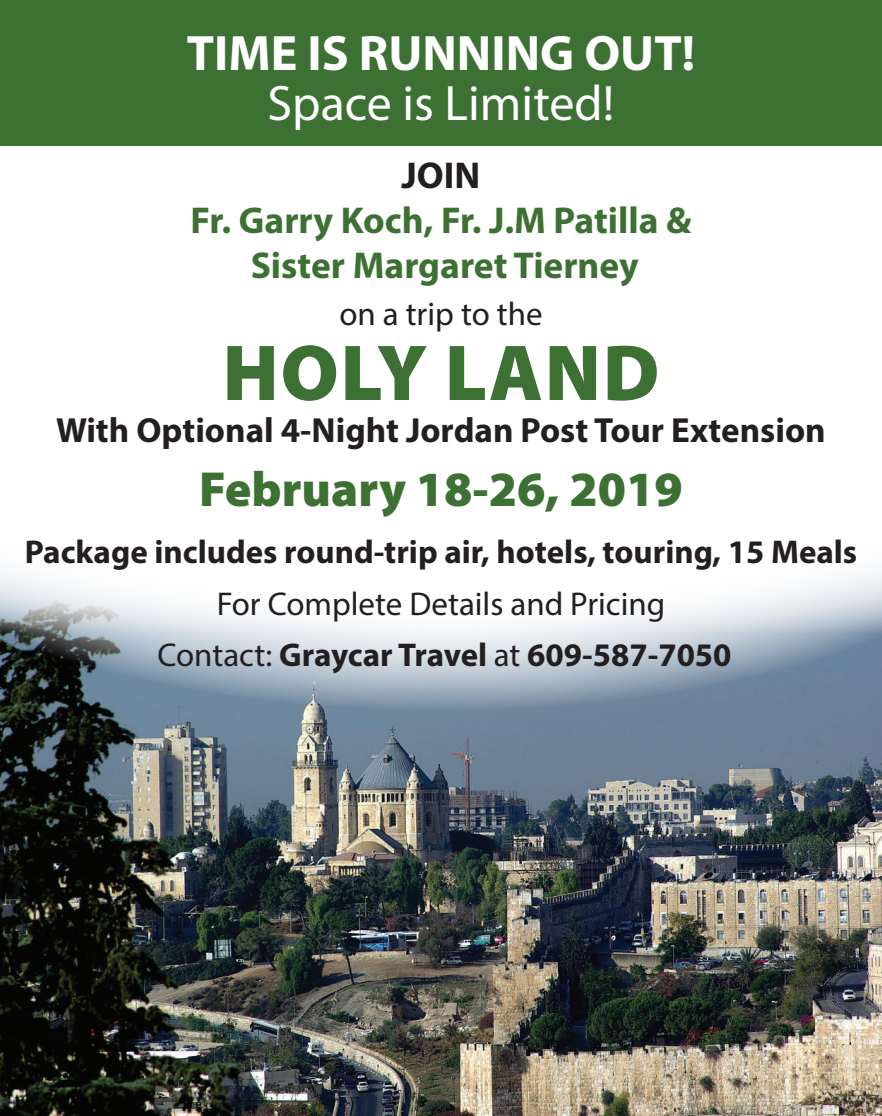
<style>
.page{position:relative;width:882px;height:1116px;background:#fff}
.page>*{position:absolute;margin:0;border:0;box-sizing:border-box;transform-origin:0 0}
.t1{font:900 80px "Myriad Pro";letter-spacing:.02em;color:#3c7133}
.t2{font:700 50px "Myriad Pro";color:#fff}
.t3{font:50px "Myriad Pro";color:#fff}
.t4{font:900 49.5px "Myriad Pro";color:#3c7133}
.t5{font:700 37.5px/45px "Myriad Pro";color:#3c7133;text-align:center}
.t6{font:700 37.5px "Myriad Pro";color:#231f20}
.t7{font:700 35px "Myriad Pro";color:#231f20}
.t8{font:33px/51.2px "Myriad Pro";color:#231f20;text-align:center}
.t9{font:700 33px "Myriad Pro";color:#231f20}
.s1{font-weight:700}
</style>
<div class="page">
<img style="left:0;top:710px;width:882px;height:406px">
<svg style="left:0;top:572px;width:882px;height:138px"></svg>
<div style="left:0;top:0;width:882px;height:145px;background:#3c7133"></div>
<h2 class="t2" style="left:187px;top:21px;width:510px">TIME IS RUNNING OUT!</h2>
<h2 class="t3" style="left:268px;top:72px;width:348px">Space is Limited!</h2>
<p class="t6" style="left:402px;top:150px;width:80px">JOIN</p>
<p class="t5" style="left:191px;top:196px;width:502px">Fr. Garry Koch, Fr. J.M Patilla &amp;<br>Sister Margaret Tierney</p>
<p class="t8" style="left:339px;top:288px;width:205px">on a trip to the</p>
<h1 class="t1" style="left:222px;top:320px;width:439px">HOLY LAND</h1>
<p class="t7" style="left:56px;top:407px;width:771px">With Optional 4-Night Jordan Post Tour Extension</p>
<h3 class="t4" style="left:199px;top:456px;width:485px">February 18-26, 2019</h3>
<p class="t9" style="left:25px;top:531px;width:834px">Package includes round-trip air, hotels, touring, 15 Meals</p>
<p class="t8" style="left:157px;top:577px;width:576px">For Complete Details and Pricing<br>Contact: <span class="s1">Graycar Travel</span> at <span class="s1">609-587-7050</span></p>
</div>
